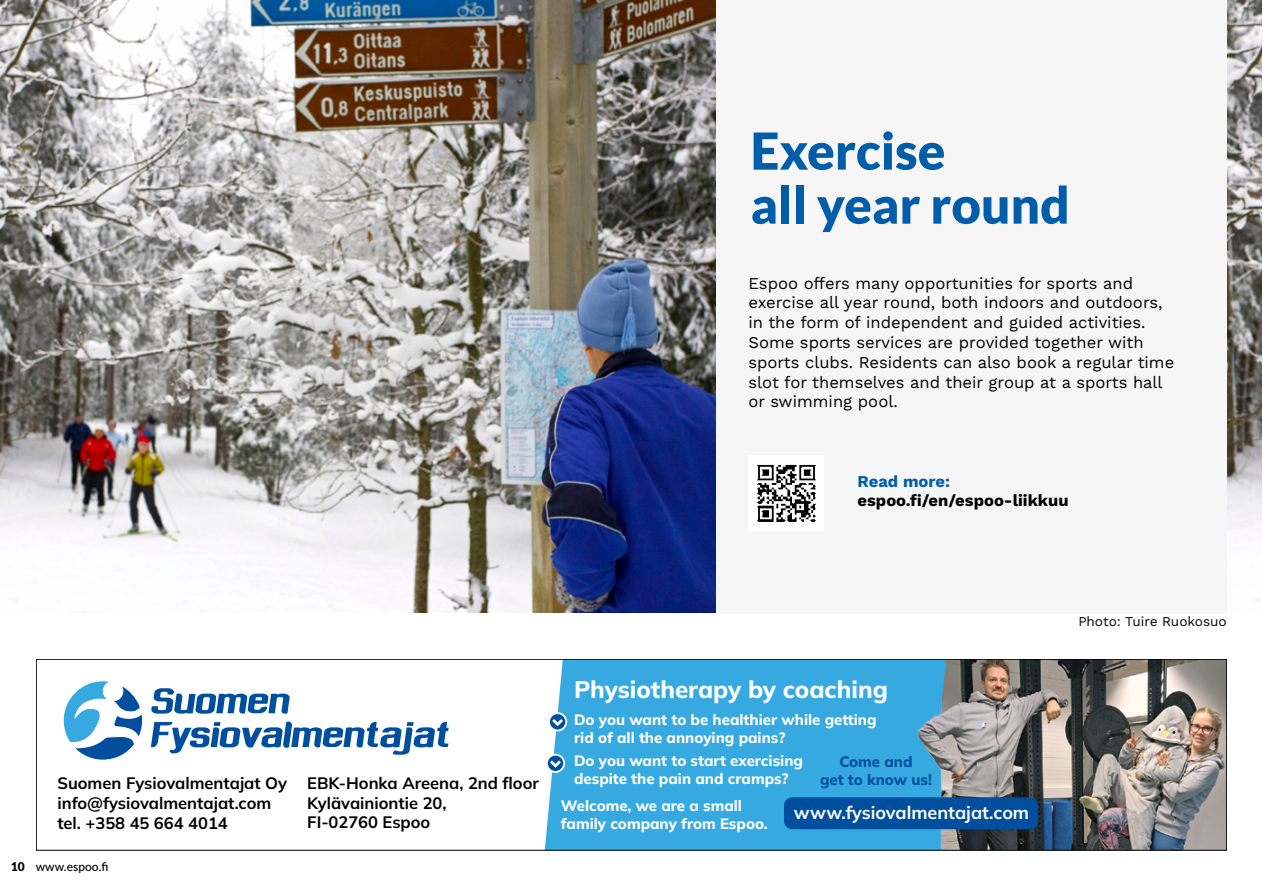
<style>
.page{position:relative;width:1263px;height:893px;background:#fff}
.page>*{position:absolute;margin:0;border:0;box-sizing:border-box;transform-origin:0 0}
._1_otsikko{font:900 51px "Lato";color:#005da9}
.t1{font:800 24px "Mulish";color:#fff}
.t2{font:700 18px "Mulish";color:#fff}
._2_leipis{font:16.5px/19.8px "Work Sans";color:#000}
.t3{font:700 16.5px/19.8px "Mulish";color:#000}
._2_leipis-2{font:700 16.5px "Work Sans";color:#000}
._2_leipis-3{font:700 16.5px "Work Sans";color:#005da9}
.t4{font:800 15px/18px "Mulish";color:#fff}
.t5{font:800 15px/18px "Mulish";color:#004f9f;text-align:center}
.krediitit{font:13.5px "Work Sans";color:#000}
.t6{font:500 12px "Lato";color:#000}
.s1{font-weight:900}
</style>
<div class="page">
<img style="left:0;top:0;width:716px;height:612px">
<img style="left:1227px;top:0;width:35px;height:530px">
<div style="left:716px;top:0;width:511px;height:613px;background:#f7f6f7"></div>
<svg style="left:63px;top:680px;width:80px;height:81px"></svg>
<svg style="left:151px;top:688px;width:139px;height:26px"></svg>
<svg style="left:151px;top:721px;width:298px;height:34px"></svg>
<div style="left:545px;top:661px;width:350px;height:187px;background:#36a9e1"></div>
<svg style="left:548px;top:712px;width:19px;height:19px"></svg>
<svg style="left:550px;top:714px;width:15px;height:15px"></svg>
<svg style="left:546px;top:754px;width:19px;height:19px"></svg>
<svg style="left:548px;top:756px;width:15px;height:15px"></svg>
<img style="left:895px;top:661px;width:330px;height:187px">
<svg style="left:917px;top:661px;width:29px;height:54px;background:#3ea5d8"></svg>
<div style="left:784px;top:797px;width:254px;height:32px;background:#004f9f;border-radius:9px"></div>
<div style="left:36px;top:659px;width:1191px;height:191px;border:1px solid #000"></div>
<img style="left:757px;top:465px;width:59px;height:57px">
<p class="_1_otsikko" style="left:750px;top:121px;width:196px">Exercise</p>
<p class="_1_otsikko" style="left:750px;top:175px;width:321px">all year round</p>
<p class="_2_leipis" style="left:748px;top:274px;width:386px">Espoo offers many opportunities for sports and</p>
<p class="_2_leipis" style="left:748px;top:294px;width:415px">exercise all year round, both indoors and outdoors,</p>
<p class="_2_leipis" style="left:748px;top:313px;width:399px">in the form of independent and guided activities.</p>
<p class="_2_leipis" style="left:748px;top:333px;width:397px">Some sports services are provided together with</p>
<p class="_2_leipis" style="left:748px;top:353px;width:427px">sports clubs. Residents can also book a regular time slot for themselves and their group at a sports hall</p>
<p class="_2_leipis" style="left:748px;top:393px;width:151px">or swimming pool.</p>
<p class="_2_leipis-3" style="left:857px;top:471px;width:94px">Read more:</p>
<p class="_2_leipis-2" style="left:857px;top:491px;width:212px">espoo.fi/en/espoo-liikkuu</p>
<p class="t3" style="left:57px;top:773px;width:231px">Suomen Fysiovalmentajat Oy info@fysiovalmentajat.com tel. +358 45 664 4014</p>
<p class="t3" style="left:307px;top:773px;width:233px">EBK-Honka Areena, 2nd floor<br>Kylävainiontie 20,<br>FI-02760 Espoo</p>
<p class="t6" style="left:11px;top:858px;width:99px"><span class="s1">10</span> www.espoo.fi</p>
<p class="t1" style="left:574px;top:673px;width:315px">Physiotherapy by coaching</p>
<p class="t4" style="left:574px;top:710px;width:304px">Do you want to be healthier while getting rid of all the annoying pains?</p>
<p class="t4" style="left:574px;top:751px;width:230px">Do you want to start exercising despite the pain and cramps?</p>
<p class="t4" style="left:561px;top:797px;width:208px">Welcome, we are a small family company from Espoo.</p>
<p class="t2" style="left:794px;top:801px;width:237px">www.fysiovalmentajat.com</p>
<p class="t5" style="left:820px;top:752px;width:113px">Come and<br>get to know us!</p>
<p class="krediitit" style="left:1078px;top:613px;width:150px">Photo: Tuire Ruokosuo</p>
</div>
